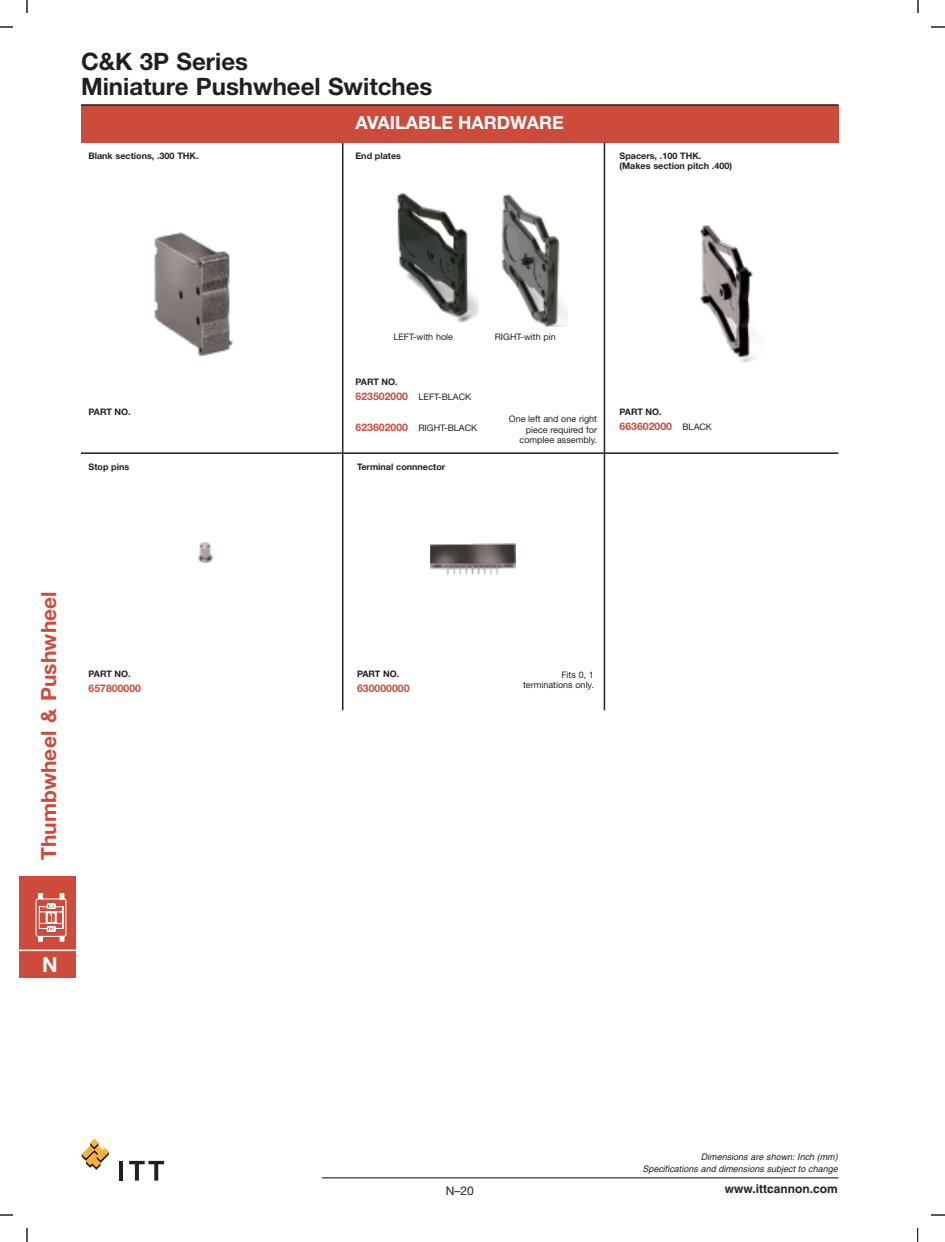
<style>
.page{position:relative;width:945px;height:1242px;background:#fff}
.page>*{position:absolute;margin:0;border:0;box-sizing:border-box;transform-origin:0 0}
.t1{font:700 24px/25.5px "Helvetica Neue";color:#231f20}
.t2{font:700 21px "Helvetica Neue";color:#cd4b3b}
.t3{font:700 21px "Helvetica Neue";color:#fff}
.t4{font:700 18px "Helvetica Neue";color:#fff}
.t5{font:700 12px "Helvetica";color:#231f20}
.t6{font:12px "Helvetica Neue";color:#231f20}
.t7{font:700 10.5px "Helvetica Neue";color:#cd4b3b}
.t8{font:9px/10.5px "Helvetica Neue";color:#231f20;text-align:right}
.t9{font:700 9px/10.5px "Helvetica Neue";color:#231f20}
.t10{font:italic 9px/12px "Helvetica";color:#231f20;text-align:right}
.s1{font-weight:700}
.s2{font-weight:700;font-size:10.5px;color:#cd4b3b}
.s3{font-weight:400;font-size:9px;color:#231f20}
</style>
<div class="page">
<div style="left:81px;top:105px;width:757px;height:37px;background:#cd4b3b"></div>
<hr style="left:81px;top:104px;width:757px;height:2px;background:#231f20">
<div style="left:19px;top:876px;width:57px;height:102px;background:#cd4b3b"></div>
<hr style="left:19px;top:950px;width:57px;height:1px;background:#fff">
<svg style="left:35px;top:893px;width:32px;height:49px"></svg>
<svg style="left:0;top:0;width:28px;height:28px"></svg>
<svg style="left:0;top:1215px;width:28px;height:27px"></svg>
<svg style="left:917px;top:1215px;width:28px;height:27px"></svg>
<svg style="left:918px;top:0;width:27px;height:28px"></svg>
<div style="left:14px;top:14px;width:26px;height:26px;background:#fff"></div>
<div style="left:904px;top:14px;width:28px;height:26px;background:#fff"></div>
<div style="left:14px;top:1202px;width:26px;height:26px;background:#fff"></div>
<div style="left:904px;top:1202px;width:28px;height:26px;background:#fff"></div>
<hr style="left:322px;top:1177px;width:516px;height:2px;background:#57585a">
<svg style="left:82px;top:1139px;width:27px;height:31px"></svg>
<hr style="left:119px;top:1161px;width:4px;height:20px;background:#231f20">
<svg style="left:129px;top:1161px;width:35px;height:20px"></svg>
<img style="left:154px;top:232px;width:79px;height:124px">
<img style="left:198px;top:542px;width:16px;height:21px">
<img style="left:396px;top:193px;width:83px;height:130px">
<img style="left:700px;top:225px;width:56px;height:138px">
<img style="left:501px;top:194px;width:66px;height:132px">
<img style="left:430px;top:544px;width:86px;height:31px">
<hr style="left:81px;top:452px;width:757px;height:2px;background:#231f20">
<hr style="left:604px;top:142px;width:1px;height:568px;background:#231f20">
<hr style="left:342px;top:143px;width:1px;height:567px;background:#231f20">
<h1 class="t1" style="left:81px;top:50px;width:353px">C&amp;K 3P Series<br>Miniature Pushwheel Switches</h1>
<h3 class="t4" style="left:356px;top:116px;width:210px">AVAILABLE HARDWARE</h3>
<p class="t9" style="left:88px;top:151px;width:112px">Blank sections, .300 THK.</p>
<p class="t9" style="left:356px;top:151px;width:47px">End plates</p>
<p class="t9" style="left:620px;top:151px;width:114px">Spacers, .100 THK. (Makes section pitch .400)</p>
<p class="t9" style="left:88px;top:408px;width:44px">PART NO.</p>
<p class="t9" style="left:88px;top:462px;width:42px">Stop pins</p>
<h2 class="t2" style="left:41px;top:860px;width:271px;rotate:-90deg">Thumbwheel &amp; Pushwheel</h2>
<p class="t9" style="left:88px;top:670px;width:44px">PART NO.</p>
<p class="t7" style="left:88px;top:685px;width:54px">657800000</p>
<h2 class="t3" style="left:42px;top:957px;width:17px">N</h2>
<p class="t8" style="left:393px;top:332px;width:61px">LEFT-with hole</p>
<p class="t8" style="left:495px;top:332px;width:63px">RIGHT-with pin</p>
<p class="t8" style="left:356px;top:375px;width:117px;line-height:15px;text-align:left"><span class="s1">PART NO.<br></span><span class="s2">623502000</span> LEFT-BLACK</p>
<p class="t8" style="left:356px;top:424px;width:123px"><span class="s2">623602000</span> RIGHT-BLACK</p>
<p class="t9" style="left:357px;top:462px;width:90px">Terminal connnector</p>
<p class="t8" style="left:509px;top:415px;width:90px">One left and one right piece required for complee assembly.</p>
<p class="t9" style="left:620px;top:408px;width:44px">PART NO.</p>
<p class="t7" style="left:620px;top:423px;width:94px">663602000 <span class="s3">BLACK</span></p>
<p class="t9" style="left:357px;top:670px;width:44px">PART NO.</p>
<p class="t7" style="left:357px;top:685px;width:54px">630000000</p>
<p class="t8" style="left:523px;top:670px;width:72px">Fits 0, 1 terminations only.</p>
<h3 class="t6" style="left:446px;top:1186px;width:30px">N–20</h3>
<p class="t10" style="left:642px;top:1152px;width:197px">Dimensions are shown: Inch (mm)<br>Specifications and dimensions subject to change</p>
<h3 class="t5" style="left:725px;top:1184px;width:114px">www.ittcannon.com</h3>
</div>
